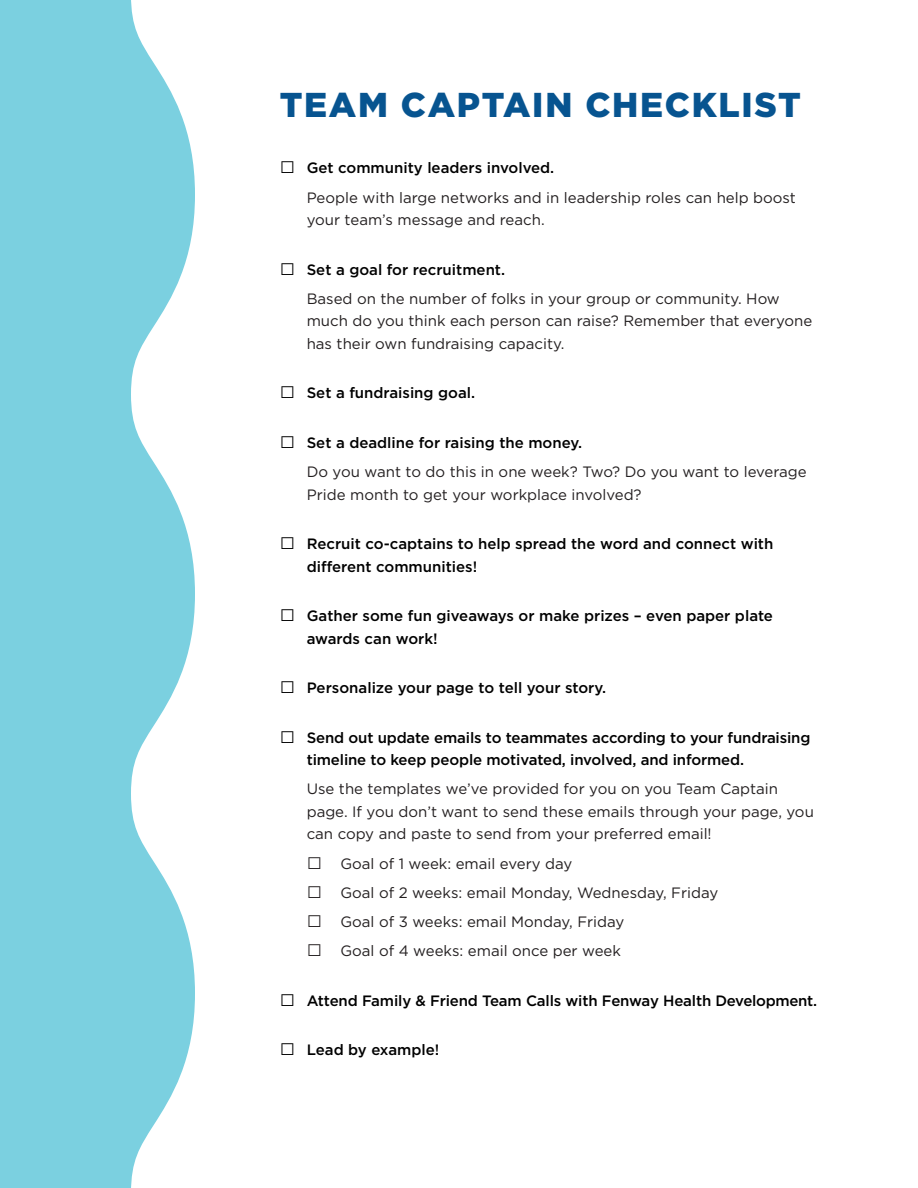
<style>
.page{position:relative;width:918px;height:1188px;background:#fff}
.page>*{position:absolute;margin:0;border:0;box-sizing:border-box;transform-origin:0 0}
.t1{font:900 34.5px "Gotham";letter-spacing:.05em;color:#075490}
.second_checks{font:15px/22.5px "Gotham";color:#231f20}
.t2{font:500 15px/22.5px "Gotham";letter-spacing:-.01em;color:#000}
.s1{font-family:"Arial";font-weight:700;font-size:25.5px}
</style>
<div class="page">
<svg style="left:104px;top:0;width:91px;height:1188px;fill:#7bd0e0"></svg>
<div style="left:0;top:0;width:104px;height:1188px;background:#7bd0e0"></div>
<p class="t1" style="left:280px;top:81px;width:523px">TEAM CAPTAIN CHECKLIST</p>
<p class="t2" style="left:280px;top:157px;width:276px"><span class="s1">□</span> Get community leaders involved.</p>
<p class="second_checks" style="left:307px;top:186px;width:491px">People with large networks and in leadership roles can help boost your team’s message and reach.</p>
<p class="t2" style="left:280px;top:258px;width:227px"><span class="s1">□</span> Set a goal for recruitment.</p>
<p class="second_checks" style="left:307px;top:287px;width:507px">Based on the number of folks in your group or community. How much do you think each person can raise? Remember that everyone has their own fundraising capacity.</p>
<p class="t2" style="left:280px;top:382px;width:197px"><span class="s1">□</span> Set a fundraising goal.</p>
<p class="t2" style="left:280px;top:431px;width:304px"><span class="s1">□</span> Set a deadline for raising the money.</p>
<p class="second_checks" style="left:307px;top:460px;width:501px">Do you want to do this in one week? Two? Do you want to leverage<br>Pride month to get your workplace involved?</p>
<p class="t2" style="left:307px;top:532px;width:468px;text-indent:-27px"><span class="s1">□</span> Recruit co-captains to help spread the word and connect with different communities!</p>
<p class="t2" style="left:307px;top:604px;width:468px;text-indent:-27px"><span class="s1">□</span> Gather some fun giveaways or make prizes – even paper plate awards can work!</p>
<p class="t2" style="left:280px;top:676px;width:328px"><span class="s1">□</span> Personalize your page to tell your story.</p>
<p class="t2" style="left:307px;top:726px;width:505px;text-indent:-27px"><span class="s1">□</span> Send out update emails to teammates according to your fundraising timeline to keep people motivated, involved, and informed.</p>
<p class="second_checks" style="left:307px;top:777px;width:509px">Use the templates we’ve provided for you on you Team Captain page. If you don’t want to send these emails through your page, you can copy and paste to send from your preferred email!</p>
<p class="second_checks" style="left:307px;top:852px;width:267px"><span class="s1">□</span> Goal of 1 week: email every day</p>
<p class="second_checks" style="left:307px;top:881px;width:413px"><span class="s1">□</span> Goal of 2 weeks: email Monday, Wednesday, Friday</p>
<p class="second_checks" style="left:307px;top:910px;width:319px"><span class="s1">□</span> Goal of 3 weeks: email Monday, Friday</p>
<p class="second_checks" style="left:307px;top:939px;width:316px"><span class="s1">□</span> Goal of 4 weeks: email once per week</p>
<p class="t2" style="left:280px;top:989px;width:539px"><span class="s1">□</span> Attend Family &amp; Friend Team Calls with Fenway Health Development.</p>
<p class="t2" style="left:280px;top:1039px;width:161px"><span class="s1">□</span> Lead by example!</p>
</div>
